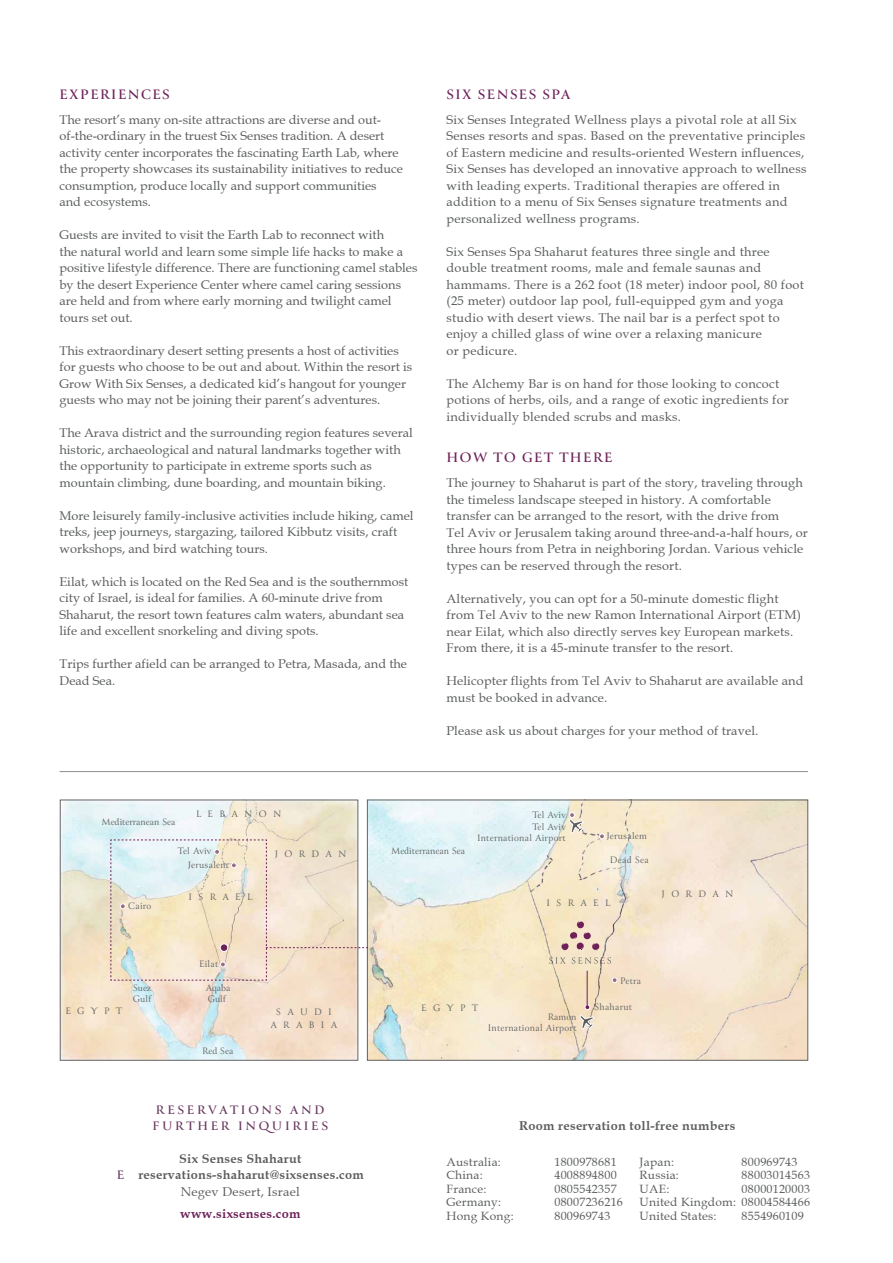
<style>
.page{position:relative;width:893px;height:1263px;background:#fff}
.page>*{position:absolute;margin:0;border:0;box-sizing:border-box;transform-origin:0 0}
.t1{font:700 15px "Canto";letter-spacing:.1em;color:#6d2158}
.t2{font:700 13.5px/16.2px "Canto";letter-spacing:.2em;color:#693a60}
.t3{font:12.75px/16.5px "Book Antiqua";color:#5c5e5e}
.t4{font:12.75px/16.5px "Book Antiqua";letter-spacing:.02em;color:#5c5e5e}
.t5{font:700 12.75px/16.5px "Book Antiqua";letter-spacing:.02em;color:#5c5e5e;text-align:center}
.t6{font:700 12.75px "Book Antiqua";letter-spacing:.02em;color:#6d2158}
.t7{font:12px/13.5px "Book Antiqua";letter-spacing:.02em;color:#5c5e5e;text-align:justify}
.t8{font:10.5px/10.6px "Canto";letter-spacing:.025em;color:#5c5e5e;text-align:right}
.t9{font:10.5px/10.6px "Canto";color:#5c5e5e}
.t10{font:10.5px/12.6px "Canto";letter-spacing:.6em;color:#5c5e5e;text-align:center}
.s1{font-family:"Canto";font-size:13.5px;color:#693a60}
.s2{font-weight:400}
</style>
<div class="page">
<hr style="left:60px;top:771px;width:748px;height:1px;background:#908f8f">
<img style="left:62px;top:802px;width:294px;height:257px">
<div style="left:60px;top:800px;width:298px;height:261px;border:1px solid #636466"></div>
<img style="left:369px;top:802px;width:437px;height:257px">
<div style="left:367px;top:800px;width:441px;height:261px;border:1px solid #636466"></div>
<svg style="left:599px;top:834px;width:6px;height:5px"></svg>
<svg style="left:612px;top:977px;width:5px;height:6px"></svg>
<svg style="left:569px;top:812px;width:14px;height:21px"></svg>
<svg style="left:110px;top:839px;width:258px;height:142px;background:#ede3d1"></svg>
<svg style="left:549px;top:957px;width:17px;height:7px"></svg>
<svg style="left:572px;top:957px;width:39px;height:7px"></svg>
<svg style="left:561px;top:921px;width:38px;height:30px"></svg>
<svg style="left:580px;top:1004px;width:14px;height:25px"></svg>
<hr style="left:587px;top:971px;width:1px;height:36px;background:#6d2158">
<p class="t1" style="left:60px;top:85px;width:112px">EXPERIENCES</p>
<p class="t3" style="left:60px;top:111px;width:345px">The resort’s many on-site attractions are diverse and out&shy;of-the-ordinary in the truest Six Senses tradition. A desert activity center incorporates the fascinating Earth Lab, where the property showcases its sustainability initiatives to reduce consumption, produce locally and support communities<br>and ecosystems.</p>
<p class="t3" style="left:60px;top:227px;width:359px">Guests are invited to visit the Earth Lab to reconnect with<br>the natural world and learn some simple life hacks to make a positive lifestyle difference. There are functioning camel stables by the desert Experience Center where camel caring sessions are held and from where early morning and twilight camel tours set out.</p>
<p class="t3" style="left:60px;top:342px;width:354px">This extraordinary desert setting presents a host of activities for guests who choose to be out and about. Within the resort is Grow With Six Senses, a dedicated kid’s hangout for younger guests who may not be joining their parent’s adventures.</p>
<p class="t3" style="left:60px;top:425px;width:355px">The Arava district and the surrounding region features several historic, archaeological and natural landmarks together with the opportunity to participate in extreme sports such as mountain climbing, dune boarding, and mountain biking.</p>
<p class="t3" style="left:60px;top:507px;width:356px">More leisurely family-inclusive activities include hiking, camel treks, jeep journeys, stargazing, tailored Kibbutz visits, craft workshops, and bird watching tours.</p>
<p class="t3" style="left:60px;top:573px;width:350px">Eilat, which is located on the Red Sea and is the southernmost city of Israel, is ideal for families. A 60-minute drive from Shaharut, the resort town features calm waters, abundant sea life and excellent snorkeling and diving spots.</p>
<p class="t3" style="left:60px;top:656px;width:349px">Trips further afield can be arranged to Petra, Masada, and the<br>Dead Sea.</p>
<p class="t1" style="left:446px;top:85px;width:125px">SIX SENSES SPA</p>
<p class="t4" style="left:446px;top:111px;width:361px">Six Senses Integrated Wellness plays a pivotal role at all Six Senses resorts and spas. Based on the preventative principles of Eastern medicine and results-oriented Western influences, Six Senses has developed an innovative approach to wellness with leading experts. Traditional therapies are offered in addition to a menu of Six Senses signature treatments and personalized wellness programs.</p>
<p class="t4" style="left:446px;top:243px;width:359px">Six Senses Spa Shaharut features three single and three double treatment rooms, male and female saunas and hammams. There is a 262 foot (18 meter) indoor pool, 80 foot (25 meter) outdoor lap pool, full-equipped gym and yoga studio with desert views. The nail bar is a perfect spot to enjoy a chilled glass of wine over a relaxing manicure<br>or pedicure.</p>
<p class="t4" style="left:446px;top:375px;width:344px">The Alchemy Bar is on hand for those looking to concoct potions of herbs, oils, and a range of exotic ingredients for individually blended scrubs and masks.</p>
<p class="t1" style="left:446px;top:448px;width:168px">HOW TO GET THERE</p>
<p class="t3" style="left:446px;top:475px;width:363px">The journey to Shaharut is part of the story, traveling through the timeless landscape steeped in history. A comfortable transfer can be arranged to the resort, with the drive from<br>Tel Aviv or Jerusalem taking around three-and-a-half hours, or three hours from Petra in neighboring Jordan. Various vehicle types can be reserved through the resort.</p>
<p class="t3" style="left:446px;top:590px;width:356px">Alternatively, you can opt for a 50-minute domestic flight from Tel Aviv to the new Ramon International Airport (ETM) near Eilat, which also directly serves key European markets.<br>From there, it is a 45-minute transfer to the resort.</p>
<p class="t3" style="left:446px;top:673px;width:359px">Helicopter flights from Tel Aviv to Shaharut are available and must be booked in advance.</p>
<p class="t3" style="left:446px;top:722px;width:313px">Please ask us about charges for your method of travel.</p>
<p class="t9" style="left:102px;top:817px;width:75px">Mediterranean Sea</p>
<p class="t10" style="left:196px;top:807px;width:87px">LEBANON</p>
<p class="t8" style="left:178px;top:846px;width:35px">Tel Aviv</p>
<p class="t8" style="left:188px;top:859px;width:42px">Jerusalem</p>
<p class="t8" style="left:275px;top:849px;width:73px">JORDAN</p>
<p class="t9" style="left:391px;top:846px;width:75px">Mediterranean Sea</p>
<p class="t8" style="left:532px;top:808px;width:35px;line-height:12.6px;text-align:left">Tel Aviv<br>Tel Aviv</p>
<p class="t8" style="left:477px;top:832px;width:90px">International Airport</p>
<p class="t8" style="left:606px;top:830px;width:42px">Jerusalem</p>
<p class="t8" style="left:610px;top:854px;width:41px">Dead Sea</p>
<p class="t8" style="left:128px;top:901px;width:25px">Cairo</p>
<p class="t8" style="left:188px;top:892px;width:65px">ISRAEL</p>
<p class="t8" style="left:546px;top:897px;width:65px">ISRAEL</p>
<p class="t8" style="left:662px;top:888px;width:73px">JORDAN</p>
<p class="t8" style="left:199px;top:959px;width:21px">Eilat</p>
<p class="t9" style="left:133px;top:983px;width:20px">Suez<br>Gulf</p>
<p class="t9" style="left:206px;top:983px;width:26px">Aqaba<br>Gulf</p>
<p class="t8" style="left:65px;top:1005px;width:58px">EGYPT</p>
<p class="t8" style="left:421px;top:1002px;width:58px">EGYPT</p>
<p class="t10" style="left:271px;top:1005px;width:68px">SAUDI<br>ARABIA</p>
<p class="t8" style="left:202px;top:1046px;width:33px">Red Sea</p>
<p class="t8" style="left:488px;top:1012px;width:90px">Ramon<br>International Airport</p>
<p class="t8" style="left:620px;top:975px;width:22px">Petra</p>
<p class="t8" style="left:594px;top:1001px;width:39px">Shaharut</p>
<p class="t2" style="left:152px;top:1101px;width:177px">RESERVATIONS AND<br>FURTHER INQUIRIES</p>
<p class="t5" style="left:117px;top:1150px;width:248px">Six Senses Shaharut<br><span class="s1">E</span> reservations-shaharut@sixsenses.com<br><span class="s2">Negev Desert, Israel</span></p>
<p class="t6" style="left:180px;top:1206px;width:122px">www.sixsenses.com</p>
<p class="t5" style="left:519px;top:1117px;width:218px">Room reservation toll-free numbers</p>
<p class="t7" style="left:446px;top:1155px;width:56px">Australia:</p>
<p class="t7" style="left:554px;top:1155px;width:64px">1800978681</p>
<p class="t7" style="left:446px;top:1168px;width:38px">China:</p>
<p class="t7" style="left:554px;top:1168px;width:64px">4008894800</p>
<p class="t7" style="left:446px;top:1182px;width:41px">France:</p>
<p class="t7" style="left:554px;top:1182px;width:64px">0805542357</p>
<p class="t7" style="left:446px;top:1195px;width:56px">Germany:</p>
<p class="t7" style="left:554px;top:1195px;width:70px">08007236216</p>
<p class="t7" style="left:446px;top:1209px;width:69px">Hong Kong:</p>
<p class="t7" style="left:554px;top:1209px;width:57px">800969743</p>
<p class="t7" style="left:640px;top:1155px;width:36px">Japan:</p>
<p class="t7" style="left:742px;top:1155px;width:57px">800969743</p>
<p class="t7" style="left:640px;top:1168px;width:41px">Russia:</p>
<p class="t7" style="left:742px;top:1168px;width:70px">88003014563</p>
<p class="t7" style="left:640px;top:1182px;width:31px">UAE:</p>
<p class="t7" style="left:640px;top:1182px;width:172px;text-indent:102px">08000120003<br>United Kingdom: 08004584466<br>United States:</p>
<p class="t7" style="left:742px;top:1209px;width:64px">8554960109</p>
</div>
